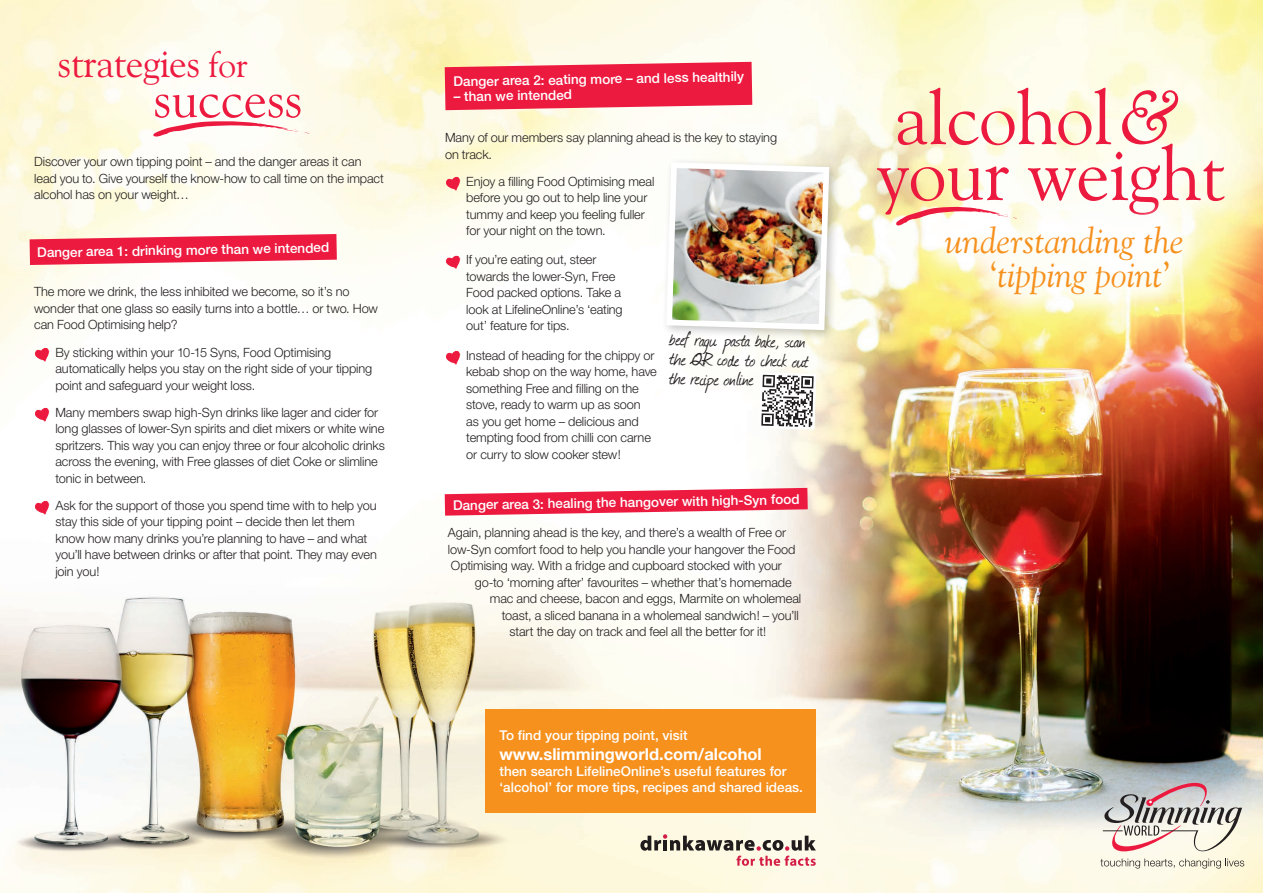
<style>
.page{position:relative;width:1263px;height:893px;background:#fff}
.page>*{position:absolute;margin:0;border:0;box-sizing:border-box;transform-origin:0 0}
.t1{font:76.05px/55.9px "Goudy Old Style BT";letter-spacing:-.01em;color:#ed1a40}
.t2{font:53.1px "Goudy Old Style BT";letter-spacing:-.01em;color:#ed1a40}
.t3{font:40.35px "Goudy Old Style BT";letter-spacing:-.02em;color:#ed1a40}
.t4{font:italic 36px/34.5px "Goudy Old Style BT";color:#f6911e}
.t5{font:22.5px/19.5px "Journal";color:#231f20}
.t6{font:700 16.5px "Helvetica Neue";color:#fff}
.t7{font:500 13.5px/16.2px "Helvetica Neue";color:#fff}
.t8{font:300 12.75px/16.5px "Helvetica Neue";letter-spacing:-.01em;color:#231f20}
.s1{font-size:35.7px}
.s2{font-style:italic;font-size:74.55px}
.s3{font-style:normal}
</style>
<div class="page">
<img style="left:0;top:0;width:1263px;height:893px">
<svg style="left:1103px;top:783px;width:139px;height:68px;background:#c9bebb"></svg>
<svg style="left:1100px;top:858px;width:144px;height:10px"></svg>
<div style="left:486px;top:709px;width:330px;height:103px;background:#f6911e"></div>
<svg style="left:759px;top:373px;width:57px;height:56px"></svg>
<svg style="left:640px;top:834px;width:176px;height:32px;background:#d0c1b3"></svg>
<div style="left:661px;top:158px;width:179px;height:183px;background:#231f20;opacity:.25"></div>
<img style="left:663px;top:159px;width:169px;height:174px">
<svg style="left:151px;top:121px;width:159px;height:16px"></svg>
<svg style="left:30px;top:234px;width:307px;height:31px;background:#ef415e"></svg>
<svg style="left:445px;top:488px;width:363px;height:28px"></svg>
<svg style="left:445px;top:62px;width:307px;height:48px;background:#ee3151"></svg>
<img style="left:34px;top:347px;width:17px;height:16px">
<img style="left:34px;top:407px;width:17px;height:16px">
<img style="left:34px;top:500px;width:17px;height:16px">
<img style="left:445px;top:176px;width:17px;height:16px">
<img style="left:445px;top:255px;width:17px;height:15px">
<img style="left:445px;top:350px;width:17px;height:16px">
<div style="left:918px;top:199px;width:292px;height:124px;background:#fff;opacity:.89"></div>
<svg style="left:894px;top:207px;width:124px;height:18px"></svg>
<h3 class="t3" style="left:58px;top:38px;width:192px">strategies <span class="s1">for</span></h3>
<h2 class="t2" style="left:153px;top:66px;width:151px">success</h2>
<p class="t8" style="left:34px;top:153px;width:351px">Discover your own tipping point – and the danger areas it can lead you to. Give yourself the know-how to call time on the impact alcohol has on your weight…</p>
<p class="t7" style="left:37px;top:244px;width:294px;rotate:-1deg">Danger area 1: drinking more than we intended</p>
<p class="t8" style="left:34px;top:283px;width:345px">The more we drink, the less inhibited we become, so it’s no wonder that one glass so easily turns into a bottle… or two. How can Food Optimising help?</p>
<p class="t8" style="left:55px;top:344px;width:318px">By sticking within your 10-15 Syns, Food Optimising automatically helps you stay on the right side of your tipping point and safeguard your weight loss.</p>
<p class="t8" style="left:55px;top:404px;width:331px">Many members swap high-Syn drinks like lager and cider for long glasses of lower-Syn spirits and diet mixers or white wine spritzers. This way you can enjoy three or four alcoholic drinks across the evening, with Free glasses of diet Coke or slimline tonic in between.</p>
<p class="t8" style="left:55px;top:497px;width:323px">Ask for the support of those you spend time with to help you stay this side of your tipping point – decide then let them know how many drinks you’re planning to have – and what you’ll have between drinks or after that point. They may even join you!</p>
<p class="t7" style="left:453px;top:73px;width:292px;rotate:-1deg">Danger area 2: eating more – and less healthily</p>
<p class="t7" style="left:454px;top:88px;width:120px;rotate:-1deg">– than we intended</p>
<p class="t8" style="left:445px;top:129px;width:334px">Many of our members say planning ahead is the key to staying on track.</p>
<p class="t8" style="left:466px;top:173px;width:190px">Enjoy a filling Food Optimising meal before you go out to help line your tummy and keep you feeling fuller for your night on the town.</p>
<p class="t8" style="left:466px;top:251px;width:158px">If you’re eating out, steer towards the lower-Syn, Free<br>Food packed options. Take a look at LifelineOnline’s ‘eating out’ feature for tips.</p>
<p class="t8" style="left:466px;top:347px;width:192px">Instead of heading for the chippy or kebab shop on the way home, have something Free and filling on the stove, ready to warm up as soon<br>as you get home – delicious and tempting food from chilli con carne or curry to slow cooker stew!</p>
<h3 class="t5" style="left:670px;top:329px;width:141px;rotate:1deg">beef ragu pasta bake, scan the QR code to check out the recipe online</h3>
<p class="t7" style="left:453px;top:497px;width:348px;rotate:-1deg">Danger area 3: healing the hangover with high-Syn food</p>
<p class="t8" style="left:448px;top:524px;width:349px">Again, planning ahead is the key, and there’s a wealth of Free or low-Syn comfort food to help you handle your hangover the Food<br>Optimising way. With a fridge and cupboard stocked with your</p>
<p class="t8" style="left:475px;top:574px;width:318px">go-to ‘morning after’ favourites – whether that’s homemade</p>
<p class="t8" style="left:490px;top:590px;width:313px">mac and cheese, bacon and eggs, Marmite on wholemeal</p>
<p class="t8" style="left:502px;top:607px;width:298px">toast, a sliced banana in a wholemeal sandwich! – you’ll</p>
<p class="t8" style="left:509px;top:623px;width:258px">start the day on track and feel all the better for it!</p>
<p class="t7" style="left:499px;top:727px;width:190px">To find your tipping point, visit</p>
<p class="t6" style="left:499px;top:743px;width:264px">www.slimmingworld.com/alcohol</p>
<p class="t7" style="left:499px;top:763px;width:305px">then search LifelineOnline’s useful features for ‘alcohol’ for more tips, recipes and shared ideas.</p>
<h1 class="t1" style="left:877px;top:88px;width:350px">alcohol<span class="s2">&amp; </span>your weight</h1>
<h3 class="t4" style="left:990px;top:223px;width:196px;text-indent:-45px">understanding the <span class="s3">‘</span>tipping point<span class="s3">’</span></h3>
</div>
